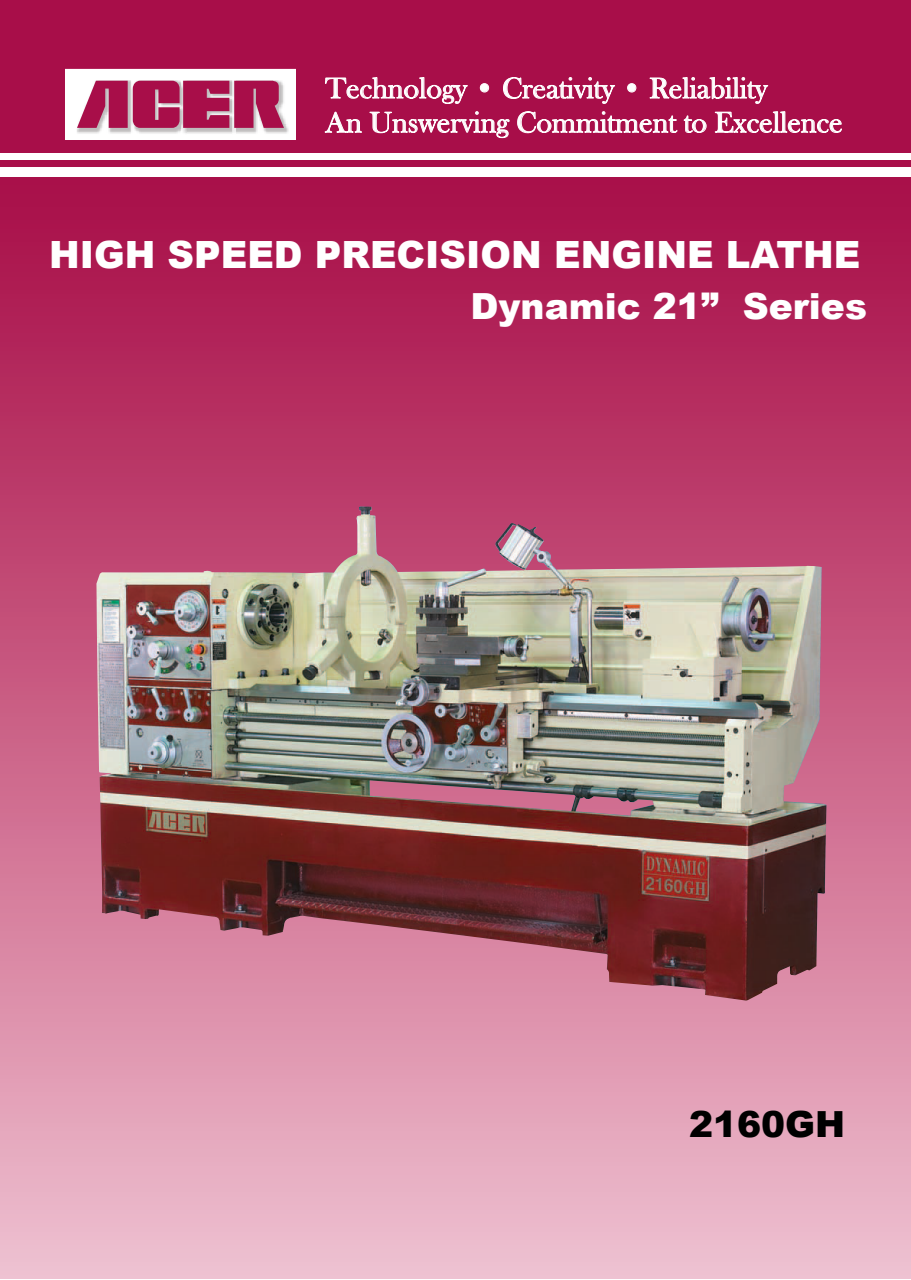
<style>
.page{position:relative;width:911px;height:1280px;background:#fff}
.page>*{position:absolute;margin:0;border:0;box-sizing:border-box;transform-origin:0 0}
.t1{font:900 37.5px "Arial";color:#fff}
.t2{font:900 36px "Arial";color:#fff}
.t3{font:900 36px "Arial";color:#000}
.t4{font:30px/34.2px "Bask Old Face";color:#fff}
</style>
<div class="page">
<div style="left:1px;top:168px;width:909px;height:1110px;background:linear-gradient(to bottom,#a70944,#eebdcd)"></div>
<div style="left:0;top:0;width:910px;height:174px;background:#a80e49"></div>
<div style="left:0;top:153px;width:910px;height:7px;background:#fff"></div>
<div style="left:0;top:167px;width:910px;height:9px;background:#fff"></div>
<svg style="left:65px;top:69px;width:231px;height:71px"></svg>
<svg style="left:325px;top:77px;width:142px;height:27px"></svg>
<svg style="left:479px;top:83px;width:10px;height:10px"></svg>
<svg style="left:503px;top:77px;width:112px;height:27px"></svg>
<svg style="left:627px;top:83px;width:9px;height:10px"></svg>
<svg style="left:649px;top:77px;width:119px;height:27px"></svg>
<svg style="left:324px;top:111px;width:38px;height:22px"></svg>
<svg style="left:369px;top:111px;width:140px;height:27px"></svg>
<svg style="left:517px;top:111px;width:160px;height:22px"></svg>
<svg style="left:683px;top:115px;width:23px;height:18px"></svg>
<svg style="left:714px;top:111px;width:127px;height:22px"></svg>
<img style="left:96px;top:506px;width:730px;height:495px">
<p class="t4" style="left:325px;top:72px;width:518px">Technology • Creativity • Reliability<br>An Unswerving Commitment to Excellence</p>
<p class="t1" style="left:49px;top:233px;width:812px">HIGH SPEED PRECISION ENGINE LATHE</p>
<p class="t2" style="left:470px;top:286px;width:398px">Dynamic 21” Series</p>
<p class="t3" style="left:688px;top:1104px;width:158px">2160GH</p>
</div>
